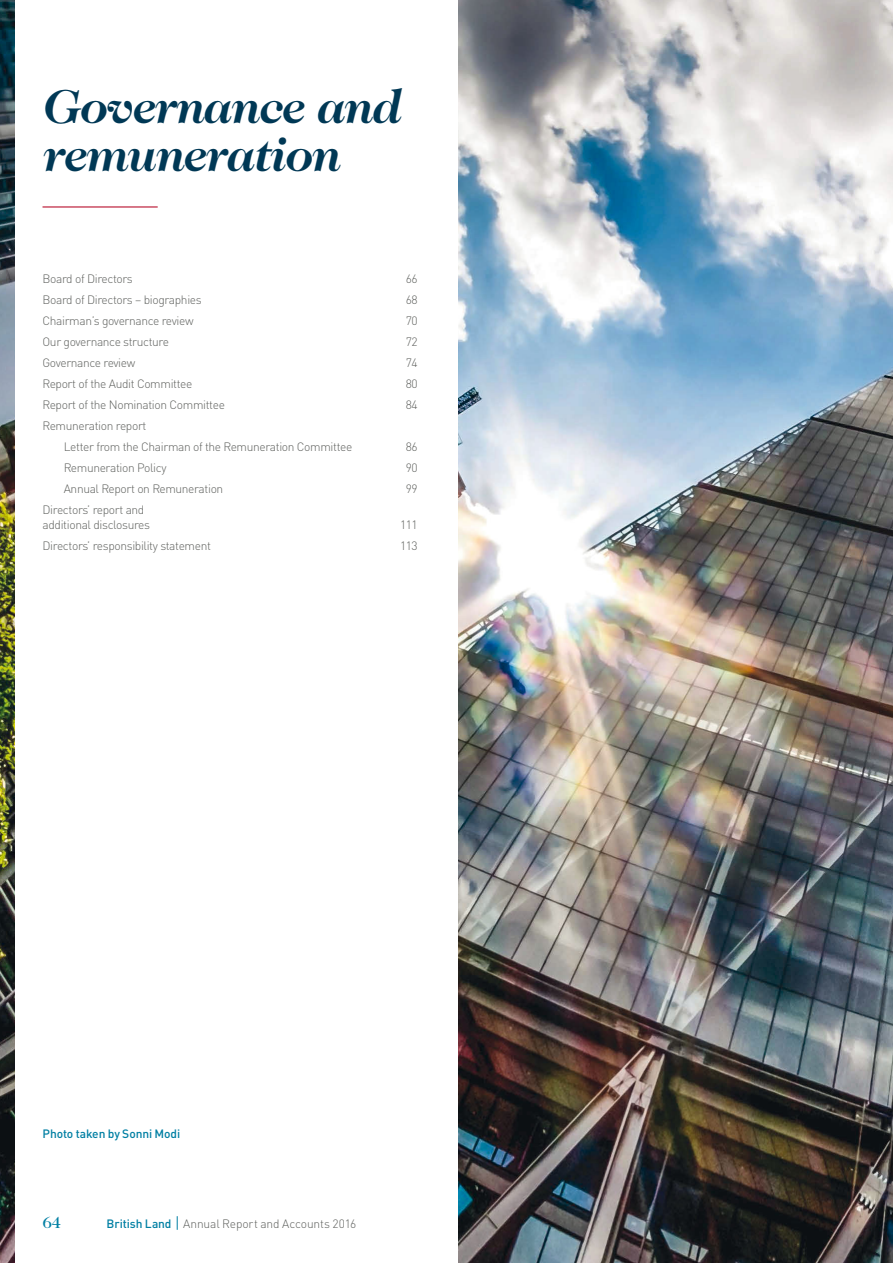
<style>
.page{position:relative;width:893px;height:1263px;background:#fff}
.page>*{position:absolute;margin:0;border:0;box-sizing:border-box;transform-origin:0 0}
.t1{font:italic 700 48px/48px "Caslon 224 Std";letter-spacing:-.025em;color:#003855}
.t2{font:500 16.5px "Caslon 224 Std";color:#007fa3}
.t3{font:300 12px/21px "DIN Pro";letter-spacing:-.03em;color:#5e605d}
.t4{font:300 12px "DIN Pro";letter-spacing:-.01em;color:#5e605d}
.t5{font:500 12px "DIN Pro";letter-spacing:-.01em;color:#007fa3}
.s1{font-weight:500;color:#007fa3}
</style>
<div class="page">
<img style="left:0;top:0;width:893px;height:1263px">
<div style="left:15px;top:0;width:443px;height:1263px;background:#fff"></div>
<hr style="left:43px;top:206px;width:115px;height:2px;background:#b8112e">
<svg style="left:177px;top:1216px;width:1px;height:14px"></svg>
<h1 class="t1" style="left:43px;top:85px;width:360px">Governance and remuneration</h1>
<p class="t3" style="left:43px;top:269px;width:92px">Board of Directors</p>
<p class="t3" style="left:406px;top:269px;width:13px">66</p>
<p class="t3" style="left:43px;top:290px;width:161px">Board of Directors – biographies</p>
<p class="t3" style="left:406px;top:290px;width:13px">68</p>
<p class="t3" style="left:43px;top:311px;width:153px">Chairman’s governance review</p>
<p class="t3" style="left:406px;top:311px;width:13px">70</p>
<p class="t3" style="left:43px;top:332px;width:128px">Our governance structure</p>
<p class="t3" style="left:406px;top:332px;width:13px">72</p>
<p class="t3" style="left:43px;top:353px;width:94px">Governance review</p>
<p class="t3" style="left:406px;top:353px;width:13px">74</p>
<p class="t3" style="left:43px;top:374px;width:151px">Report of the Audit Committee</p>
<p class="t3" style="left:406px;top:374px;width:13px">80</p>
<p class="t3" style="left:43px;top:395px;width:184px">Report of the Nomination Committee</p>
<p class="t3" style="left:406px;top:395px;width:13px">84</p>
<p class="t3" style="left:64px;top:416px;width:290px;text-indent:-21px">Remuneration report<br>Letter from the Chairman of the Remuneration Committee</p>
<p class="t3" style="left:406px;top:437px;width:13px">86</p>
<p class="t3" style="left:64px;top:458px;width:104px">Remuneration Policy</p>
<p class="t3" style="left:406px;top:458px;width:13px">90</p>
<p class="t3" style="left:64px;top:479px;width:161px">Annual Report on Remuneration</p>
<p class="t3" style="left:406px;top:479px;width:13px">99</p>
<p class="t3" style="left:43px;top:503px;width:109px;line-height:15px">Directors’ report and additional disclosures</p>
<p class="t3" style="left:400px;top:515px;width:19px">111</p>
<p class="t3" style="left:43px;top:536px;width:170px">Directors’ responsibility statement</p>
<p class="t3" style="left:400px;top:536px;width:19px">113</p>
<p class="t5" style="left:43px;top:1129px;width:139px">Photo taken by Sonni Modi</p>
<h2 class="t2" style="left:43px;top:1215px;width:20px">64</h2>
<p class="t4" style="left:107px;top:1219px;width:251px"><span class="s1">British Land</span> Annual Report and Accounts 2016</p>
</div>
